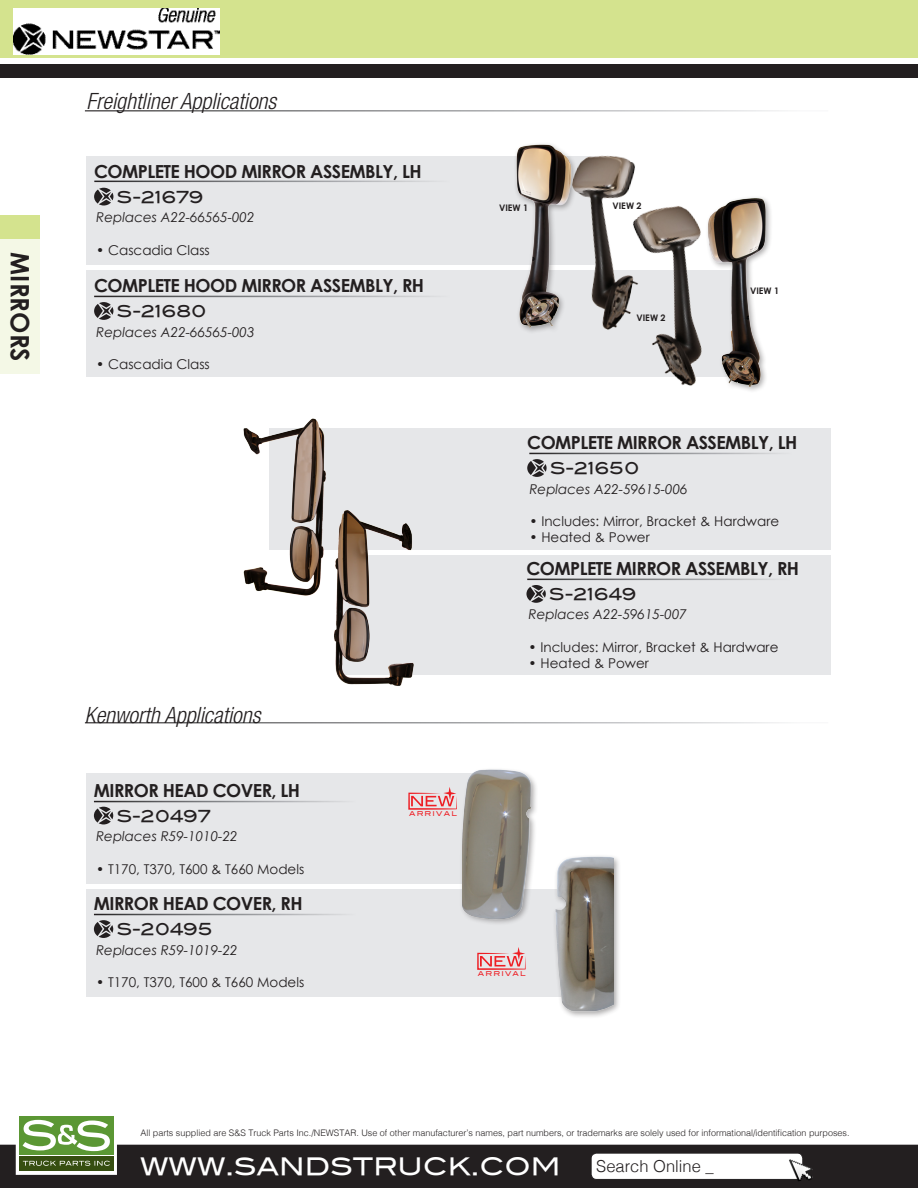
<style>
.page{position:relative;width:918px;height:1188px;background:#fff}
.page>*{position:absolute;margin:0;border:0;box-sizing:border-box;transform-origin:0 0}
.t1{font:700 25.5px "Century Gothic";color:#231f20}
.t2{font:24px "Blair Md ITCTT Medium";color:#fff}
.t3{font:italic 300 condensed 22.5px "Helvetica Neue LT Std";color:#231f20}
.t4{font:700 18px "Century Gothic";letter-spacing:-.03em;color:#231f20}
.t5{font:16.5px "Blair Md ITCTT Medium";color:#231f20}
.t6{font:300 16.5px "Helvetica";color:#231f20}
.t7{font:13.5px "Century Gothic";color:#231f20}
.t8{font:italic 13.5px "Century Gothic";color:#231f20}
.t9{font:300 9px "Helvetica";color:#231f20}
.t10{font:700 9px "Century Gothic";color:#231f20}
.t11{font:6.75px "Blair Md ITCTT Medium";letter-spacing:.185em;color:#ee1d23}
</style>
<div class="page">
<div style="left:19px;top:1116px;width:95px;height:39px;background:#5b9734"></div>
<svg style="left:0;top:1120px;width:918px;height:68px"></svg>
<div style="left:591px;top:1153px;width:212px;height:26px;background:#fff;border-radius:5px"></div>
<div style="left:591px;top:1153px;width:212px;height:27px;border:1px solid #231f20;border-radius:5px"></div>
<img style="left:788px;top:1158px;width:25px;height:24px">
<div style="left:0;top:65px;width:918px;height:13px;background:#231f20"></div>
<div style="left:0;top:215px;width:40px;height:23px;background:#d4e38e"></div>
<div style="left:0;top:239px;width:40px;height:135px;background:#f4f8e6"></div>
<div style="left:0;top:0;width:918px;height:58px;background:#d4e38e"></div>
<img style="left:14px;top:8px;width:206px;height:47px">
<div style="left:338px;top:555px;width:493px;height:120px;background:#e6e7e9"></div>
<div style="left:269px;top:428px;width:562px;height:122px;background:#e6e7e9"></div>
<svg style="left:526px;top:585px;width:20px;height:18px"></svg>
<hr style="left:527px;top:579px;width:266px;height:1px;background:#fff">
<svg style="left:527px;top:459px;width:20px;height:18px"></svg>
<hr style="left:529px;top:453px;width:266px;height:1px;background:#fff">
<img style="left:243px;top:419px;width:83px;height:177px">
<img style="left:334px;top:510px;width:80px;height:176px">
<div style="left:87px;top:773px;width:412px;height:111px;background:#e6e7e9"></div>
<svg style="left:94px;top:807px;width:19px;height:17px"></svg>
<hr style="left:94px;top:801px;width:266px;height:1px;background:#fff">
<div style="left:87px;top:889px;width:485px;height:107px;background:#e6e7e9"></div>
<svg style="left:94px;top:920px;width:19px;height:18px"></svg>
<hr style="left:94px;top:914px;width:266px;height:1px;background:#fff">
<div style="left:552px;top:854px;width:70px;height:165px;background:#231f20;opacity:.39"></div>
<img style="left:540px;top:856px;width:74px;height:156px">
<div style="left:459px;top:767px;width:80px;height:159px;background:#231f20;opacity:.39"></div>
<img style="left:462px;top:767px;width:74px;height:158px">
<svg style="left:408px;top:787px;width:49px;height:23px"></svg>
<svg style="left:477px;top:947px;width:49px;height:23px"></svg>
<div style="left:87px;top:156px;width:511px;height:109px;background:#e6e7e9"></div>
<svg style="left:94px;top:188px;width:19px;height:18px"></svg>
<hr style="left:94px;top:181px;width:361px;height:1px;background:#fff">
<div style="left:87px;top:271px;width:655px;height:106px;background:#e6e7e9"></div>
<svg style="left:94px;top:302px;width:19px;height:18px"></svg>
<hr style="left:94px;top:296px;width:361px;height:1px;background:#fff">
<div style="left:514px;top:142px;width:64px;height:193px;background:#231f20;opacity:.39"></div>
<img style="left:515px;top:144px;width:57px;height:185px">
<img style="left:544px;top:147px;width:91px;height:188px">
<img style="left:602px;top:194px;width:103px;height:192px">
<div style="left:705px;top:195px;width:69px;height:199px;background:#231f20;opacity:.39"></div>
<img style="left:705px;top:198px;width:63px;height:192px">
<h1 class="t1" style="left:36px;top:252px;width:111px;rotate:90deg">MIRRORS</h1>
<p class="t3" style="left:87px;top:88px;width:191px">Freightliner Applications</p>
<p class="t4" style="left:94px;top:160px;width:329px">COMPLETE HOOD MIRROR ASSEMBLY, LH</p>
<p class="t8" style="left:96px;top:209px;width:160px">Replaces A22-66565-002</p>
<p class="t7" style="left:96px;top:241px;width:115px">• Cascadia Class</p>
<p class="t5" style="left:117px;top:183px;width:88px">S-21679</p>
<p class="t4" style="left:94px;top:274px;width:332px">COMPLETE HOOD MIRROR ASSEMBLY, RH</p>
<p class="t8" style="left:96px;top:323px;width:160px">Replaces A22-66565-003</p>
<p class="t7" style="left:96px;top:356px;width:115px">• Cascadia Class</p>
<p class="t5" style="left:117px;top:298px;width:91px">S-21680</p>
<p class="t10" style="left:499px;top:202px;width:31px">VIEW 1</p>
<p class="t10" style="left:613px;top:200px;width:31px">VIEW 2</p>
<p class="t10" style="left:637px;top:312px;width:31px">VIEW 2</p>
<p class="t10" style="left:750px;top:285px;width:31px">VIEW 1</p>
<p class="t3" style="left:85px;top:702px;width:177px">Kenworth Applications</p>
<p class="t4" style="left:94px;top:779px;width:208px">MIRROR HEAD COVER, LH</p>
<p class="t8" style="left:96px;top:828px;width:143px">Replaces R59-1010-22</p>
<p class="t7" style="left:96px;top:860px;width:210px">• T170, T370, T600 &amp; T660 Models</p>
<p class="t5" style="left:117px;top:802px;width:96px">S-20497</p>
<p class="t4" style="left:94px;top:892px;width:210px">MIRROR HEAD COVER, RH</p>
<p class="t8" style="left:96px;top:941px;width:143px">Replaces R59-1019-22</p>
<p class="t7" style="left:96px;top:974px;width:210px">• T170, T370, T600 &amp; T660 Models</p>
<p class="t5" style="left:117px;top:916px;width:98px">S-20495</p>
<p class="t11" style="left:409px;top:808px;width:49px">ARRIVAL</p>
<p class="t4" style="left:527px;top:431px;width:272px">COMPLETE MIRROR ASSEMBLY, LH</p>
<p class="t8" style="left:529px;top:480px;width:160px">Replaces A22-59615-006</p>
<p class="t7" style="left:529px;top:513px;width:251px">• Includes: Mirror, Bracket &amp; Hardware</p>
<p class="t7" style="left:529px;top:529px;width:122px">• Heated &amp; Power</p>
<p class="t5" style="left:550px;top:455px;width:91px">S-21650</p>
<p class="t4" style="left:526px;top:557px;width:274px">COMPLETE MIRROR ASSEMBLY, RH</p>
<p class="t8" style="left:529px;top:606px;width:160px">Replaces A22-59615-007</p>
<p class="t7" style="left:529px;top:639px;width:251px">• Includes: Mirror, Bracket &amp; Hardware</p>
<p class="t7" style="left:529px;top:655px;width:122px">• Heated &amp; Power</p>
<p class="t5" style="left:549px;top:581px;width:89px">S-21649</p>
<p class="t11" style="left:478px;top:969px;width:49px">ARRIVAL</p>
<p class="t9" style="left:140px;top:1125px;width:711px">All parts supplied are S&amp;S Truck Parts Inc./NEWSTAR. Use of other manufacturer’s names, part numbers, or trademarks are solely used for informational/identification purposes.</p>
<p class="t2" style="left:140px;top:1147px;width:422px">WWW.SANDSTRUCK.COM</p>
<p class="t6" style="left:596px;top:1152px;width:119px">Search Online _</p>
</div>
